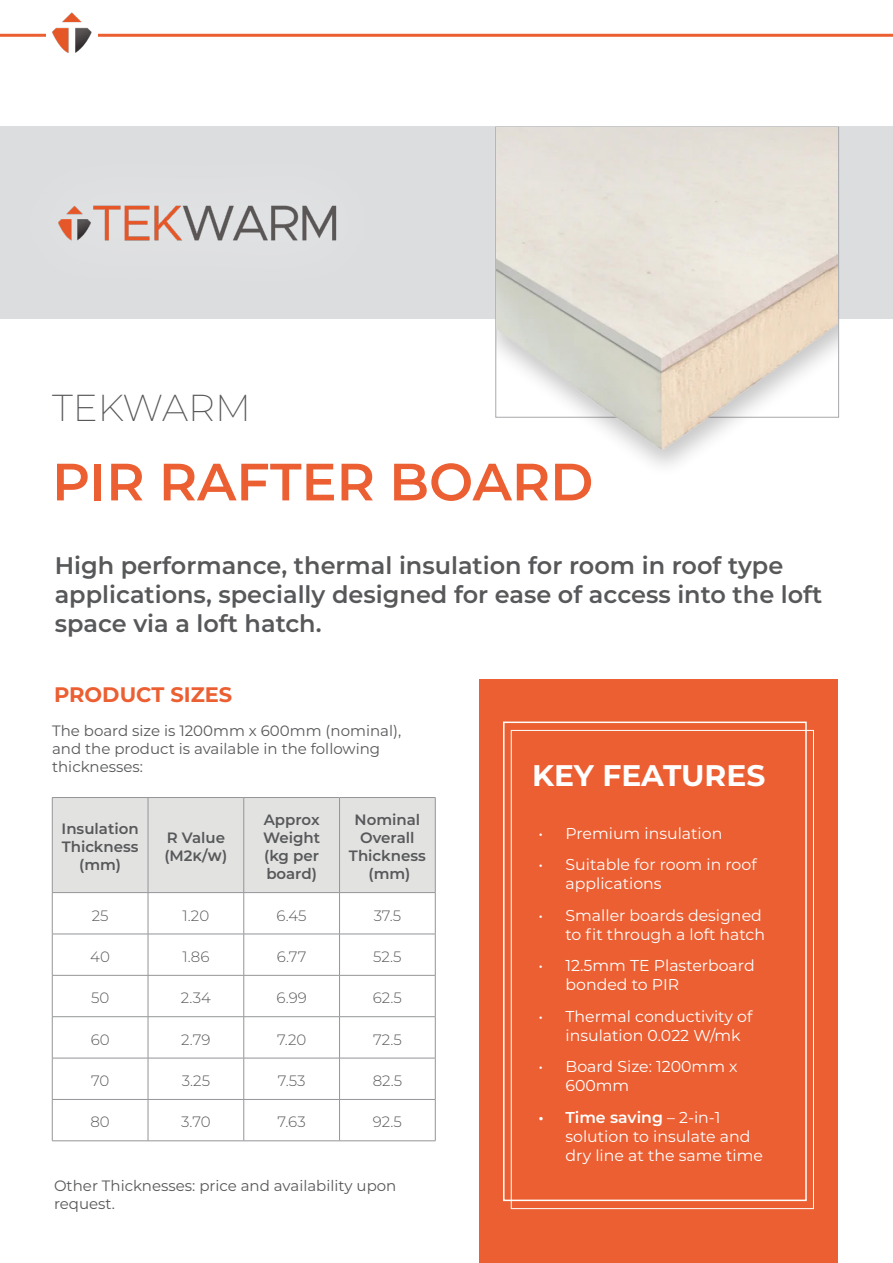
<style>
.page{position:relative;width:893px;height:1263px;background:#fff}
.page>*{position:absolute;margin:0;border:0;box-sizing:border-box;transform-origin:0 0}
.t1{font:600 52.35px "Montserrat";color:#eb5f32}
.t2{font:200 37.5px "Montserrat";color:#57585a}
.t3{font:700 29.7px "Montserrat";color:#fff}
.t4{font:600 24px/28.8px "Montserrat";color:#57585a}
.t5{font:700 21px "Montserrat";color:#eb5f32}
.t6{font:15.75px/18.9px "Montserrat";color:#fff}
.t7{font:15px/18px "Montserrat";color:#57585a}
.t8{font:600 15px/18px "Montserrat";color:#57585a}
.t9{font:300 15px "Montserrat";color:#57585a}
.s1{font-weight:600}
</style>
<div class="page">
<div style="left:479px;top:679px;width:359px;height:584px;background:#eb5f32"></div>
<div style="left:0;top:127px;width:893px;height:192px;background:#dcdddf"></div>
<div style="left:503px;top:721px;width:304px;height:480px;border:2px solid #fff"></div>
<div style="left:511px;top:730px;width:303px;height:479px;border:1px solid #fff"></div>
<hr style="left:0;top:34px;width:893px;height:3px;background:#eb5f32">
<img style="left:47px;top:12px;width:51px;height:41px">
<img style="left:58px;top:205px;width:279px;height:36px">
<div style="left:53px;top:798px;width:382px;height:94px;background:#e2e2e1"></div>
<hr style="left:52px;top:797px;width:96px;height:1px;background:#939598">
<hr style="left:52px;top:798px;width:1px;height:94px;background:#939598">
<hr style="left:148px;top:797px;width:96px;height:1px;background:#939598">
<hr style="left:148px;top:798px;width:1px;height:94px;background:#939598">
<hr style="left:244px;top:797px;width:96px;height:1px;background:#939598">
<hr style="left:244px;top:798px;width:1px;height:94px;background:#939598">
<hr style="left:340px;top:797px;width:95px;height:1px;background:#939598">
<hr style="left:339px;top:798px;width:1px;height:94px;background:#939598">
<hr style="left:435px;top:798px;width:1px;height:94px;background:#939598">
<hr style="left:52px;top:892px;width:96px;height:1px;background:#939598">
<hr style="left:52px;top:893px;width:1px;height:41px;background:#939598">
<hr style="left:148px;top:892px;width:96px;height:1px;background:#939598">
<hr style="left:148px;top:893px;width:1px;height:41px;background:#939598">
<hr style="left:244px;top:892px;width:96px;height:1px;background:#939598">
<hr style="left:244px;top:893px;width:1px;height:41px;background:#939598">
<hr style="left:340px;top:892px;width:95px;height:1px;background:#939598">
<hr style="left:339px;top:893px;width:1px;height:41px;background:#939598">
<hr style="left:435px;top:893px;width:1px;height:41px;background:#939598">
<hr style="left:52px;top:934px;width:96px;height:1px;background:#939598">
<hr style="left:52px;top:934px;width:1px;height:41px;background:#939598">
<hr style="left:148px;top:934px;width:96px;height:1px;background:#939598">
<hr style="left:148px;top:934px;width:1px;height:41px;background:#939598">
<hr style="left:244px;top:934px;width:96px;height:1px;background:#939598">
<hr style="left:244px;top:934px;width:1px;height:41px;background:#939598">
<hr style="left:340px;top:934px;width:95px;height:1px;background:#939598">
<hr style="left:339px;top:934px;width:1px;height:41px;background:#939598">
<hr style="left:435px;top:934px;width:1px;height:41px;background:#939598">
<hr style="left:52px;top:975px;width:96px;height:1px;background:#939598">
<hr style="left:52px;top:975px;width:1px;height:41px;background:#939598">
<hr style="left:148px;top:975px;width:96px;height:1px;background:#939598">
<hr style="left:148px;top:975px;width:1px;height:41px;background:#939598">
<hr style="left:244px;top:975px;width:96px;height:1px;background:#939598">
<hr style="left:244px;top:975px;width:1px;height:41px;background:#939598">
<hr style="left:340px;top:975px;width:95px;height:1px;background:#939598">
<hr style="left:339px;top:975px;width:1px;height:41px;background:#939598">
<hr style="left:435px;top:975px;width:1px;height:41px;background:#939598">
<hr style="left:52px;top:1016px;width:96px;height:1px;background:#939598">
<hr style="left:52px;top:1017px;width:1px;height:41px;background:#939598">
<hr style="left:148px;top:1016px;width:96px;height:1px;background:#939598">
<hr style="left:148px;top:1017px;width:1px;height:41px;background:#939598">
<hr style="left:244px;top:1016px;width:96px;height:1px;background:#939598">
<hr style="left:244px;top:1017px;width:1px;height:41px;background:#939598">
<hr style="left:340px;top:1016px;width:95px;height:1px;background:#939598">
<hr style="left:339px;top:1017px;width:1px;height:41px;background:#939598">
<hr style="left:435px;top:1017px;width:1px;height:41px;background:#939598">
<hr style="left:52px;top:1058px;width:96px;height:1px;background:#939598">
<hr style="left:52px;top:1058px;width:1px;height:41px;background:#939598">
<hr style="left:148px;top:1058px;width:96px;height:1px;background:#939598">
<hr style="left:148px;top:1058px;width:1px;height:41px;background:#939598">
<hr style="left:244px;top:1058px;width:96px;height:1px;background:#939598">
<hr style="left:244px;top:1058px;width:1px;height:41px;background:#939598">
<hr style="left:340px;top:1058px;width:95px;height:1px;background:#939598">
<hr style="left:339px;top:1058px;width:1px;height:41px;background:#939598">
<hr style="left:435px;top:1058px;width:1px;height:41px;background:#939598">
<hr style="left:52px;top:1099px;width:96px;height:1px;background:#939598">
<hr style="left:52px;top:1100px;width:1px;height:40px;background:#939598">
<hr style="left:148px;top:1099px;width:96px;height:1px;background:#939598">
<hr style="left:148px;top:1100px;width:1px;height:40px;background:#939598">
<hr style="left:244px;top:1099px;width:96px;height:1px;background:#939598">
<hr style="left:244px;top:1100px;width:1px;height:40px;background:#939598">
<hr style="left:340px;top:1099px;width:95px;height:1px;background:#939598">
<hr style="left:339px;top:1100px;width:1px;height:40px;background:#939598">
<hr style="left:435px;top:1100px;width:1px;height:40px;background:#939598">
<hr style="left:52px;top:1140px;width:96px;height:1px;background:#939598">
<hr style="left:148px;top:1140px;width:96px;height:1px;background:#939598">
<hr style="left:244px;top:1140px;width:96px;height:1px;background:#939598">
<hr style="left:340px;top:1140px;width:95px;height:1px;background:#939598">
<img style="left:496px;top:128px;width:342px;height:338px">
<p class="t2" style="left:52px;top:382px;width:200px">TEKWARM</p>
<p class="t1" style="left:52px;top:445px;width:543px">PIR RAFTER BOARD</p>
<p class="t4" style="left:55px;top:550px;width:769px">High performance, thermal insulation for room in roof type applications, specially designed for ease of access into the loft space via a loft hatch.</p>
<p class="t5" style="left:54px;top:679px;width:180px">PRODUCT SIZES</p>
<p class="t7" style="left:52px;top:721px;width:351px">The board size is 1200mm x 600mm (nominal), and the product is available in the following thicknesses:</p>
<p class="t8" style="left:62px;top:819px;width:79px">Insulation<br>Thickness</p>
<p class="t8" style="left:79px;top:855px;width:44px">(mm)</p>
<p class="t8" style="left:167px;top:828px;width:60px">R Value</p>
<p class="t8" style="left:164px;top:846px;width:65px">(M2k/w)</p>
<p class="t8" style="left:263px;top:810px;width:59px">Approx<br>Weight</p>
<p class="t8" style="left:264px;top:846px;width:56px">(kg per board)</p>
<p class="t8" style="left:355px;top:810px;width:67px;text-align:center">Nominal<br>Overall</p>
<p class="t8" style="left:349px;top:846px;width:78px">Thickness</p>
<p class="t8" style="left:368px;top:864px;width:44px">(mm)</p>
<p class="t9" style="left:92px;top:905px;width:18px">25</p>
<p class="t9" style="left:183px;top:905px;width:28px">1.20</p>
<p class="t9" style="left:277px;top:905px;width:32px">6.45</p>
<p class="t9" style="left:374px;top:905px;width:29px">37.5</p>
<p class="t9" style="left:90px;top:946px;width:21px">40</p>
<p class="t9" style="left:182px;top:946px;width:28px">1.86</p>
<p class="t9" style="left:277px;top:946px;width:31px">6.77</p>
<p class="t9" style="left:373px;top:946px;width:30px">52.5</p>
<p class="t9" style="left:91px;top:988px;width:20px">50</p>
<p class="t9" style="left:181px;top:988px;width:31px">2.34</p>
<p class="t9" style="left:277px;top:988px;width:32px">6.99</p>
<p class="t9" style="left:373px;top:988px;width:30px">62.5</p>
<p class="t9" style="left:91px;top:1029px;width:20px">60</p>
<p class="t9" style="left:181px;top:1029px;width:31px">2.79</p>
<p class="t9" style="left:277px;top:1029px;width:31px">7.20</p>
<p class="t9" style="left:373px;top:1029px;width:30px">72.5</p>
<p class="t9" style="left:91px;top:1070px;width:20px">70</p>
<p class="t9" style="left:182px;top:1070px;width:30px">3.25</p>
<p class="t9" style="left:278px;top:1070px;width:29px">7.53</p>
<p class="t9" style="left:373px;top:1070px;width:31px">82.5</p>
<p class="t9" style="left:90px;top:1112px;width:21px">80</p>
<p class="t9" style="left:181px;top:1112px;width:31px">3.70</p>
<p class="t9" style="left:278px;top:1112px;width:30px">7.63</p>
<p class="t9" style="left:373px;top:1112px;width:30px">92.5</p>
<p class="t7" style="left:54px;top:1176px;width:344px">Other Thicknesses: price and availability upon request.</p>
<p class="t3" style="left:532px;top:754px;width:235px">KEY FEATURES</p>
<p class="t6" style="left:538px;top:823px;width:185px">• Premium insulation</p>
<p class="t6" style="left:565px;top:854px;width:193px;text-indent:-27px">• Suitable for room in roof applications</p>
<p class="t6" style="left:538px;top:905px;width:228px;text-align:right">• Smaller boards designed to fit through a loft hatch</p>
<p class="t6" style="left:565px;top:956px;width:191px;text-indent:-27px">• 12.5mm TE Plasterboard bonded to PIR</p>
<p class="t6" style="left:565px;top:1006px;width:188px;text-indent:-27px">• Thermal conductivity of insulation 0.022 W/mk</p>
<p class="t6" style="left:565px;top:1057px;width:174px;text-indent:-27px">• Board Size: 1200mm x<br>600mm</p>
<p class="t6" style="left:565px;top:1107px;width:199px;text-indent:-27px"><span class="s1">• Time saving</span> – 2-in-1 solution to insulate and dry line at the same time</p>
</div>
